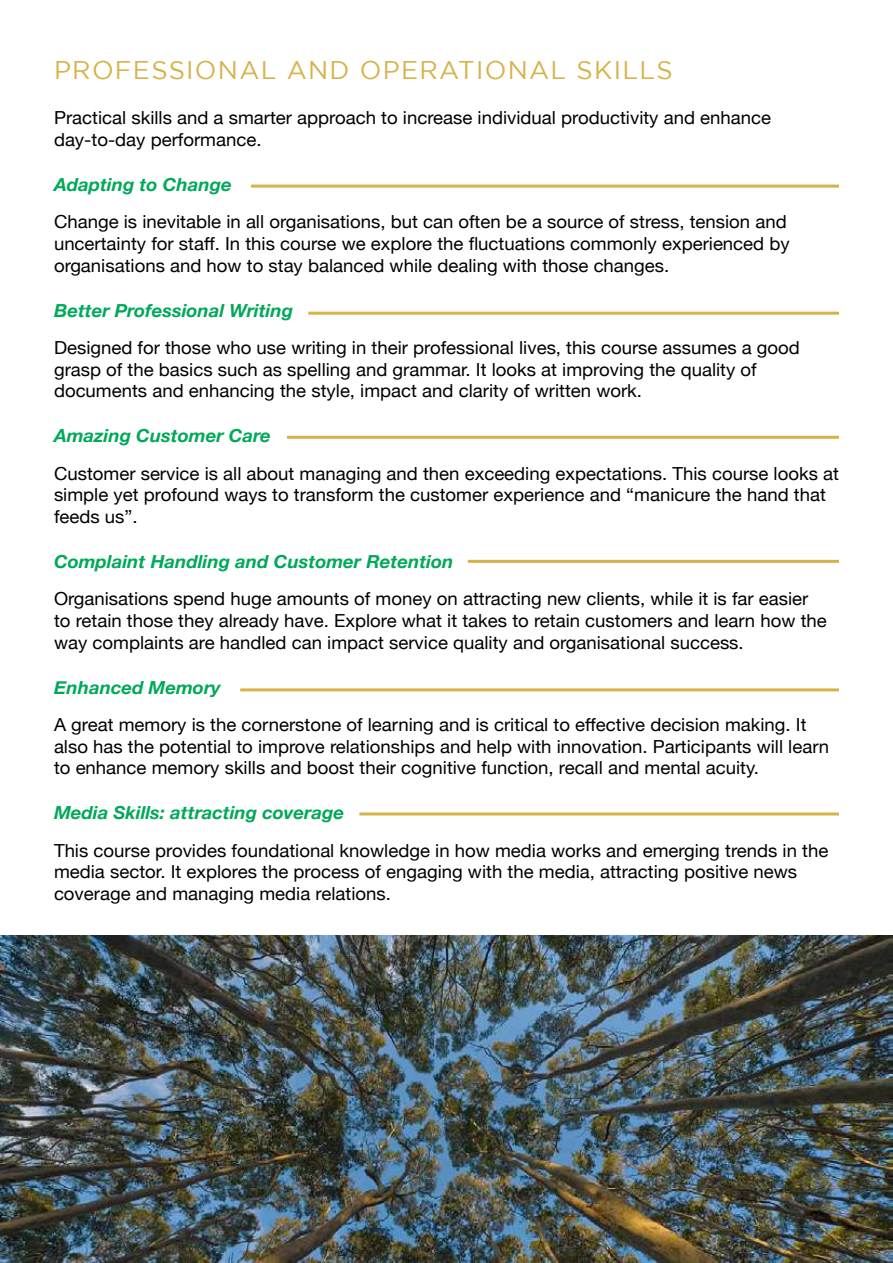
<style>
.page{position:relative;width:893px;height:1263px;background:#fff}
.page>*{position:absolute;margin:0;border:0;box-sizing:border-box;transform-origin:0 0}
.t1{font:25.5px "Gotham";letter-spacing:.05em;color:#d6b247}
.t2{font:18px/21.6px "Helvetica Neue";color:#000}
.t3{font:italic 700 18px "Helvetica Neue";color:#00a959}
</style>
<div class="page">
<hr style="left:251px;top:185px;width:588px;height:3px;background:#d6b247">
<hr style="left:308px;top:312px;width:531px;height:3px;background:#d6b247">
<hr style="left:287px;top:436px;width:552px;height:3px;background:#d6b247">
<hr style="left:468px;top:560px;width:371px;height:3px;background:#d6b247">
<hr style="left:240px;top:688px;width:599px;height:3px;background:#d6b247">
<hr style="left:359px;top:812px;width:480px;height:3px;background:#d6b247">
<img style="left:0;top:935px;width:893px;height:328px">
<h1 class="t1" style="left:54px;top:61px;width:620px">PROFESSIONAL AND OPERATIONAL SKILLS</h1>
<p class="t2" style="left:54px;top:108px;width:719px">Practical skills and a smarter approach to increase individual productivity and enhance day-to-day performance.</p>
<p class="t3" style="left:54px;top:170px;width:179px">Adapting to Change</p>
<p class="t2" style="left:54px;top:212px;width:737px">Change is inevitable in all organisations, but can often be a source of stress, tension and uncertainty for staff. In this course we explore the fluctuations commonly experienced by organisations and how to stay balanced while dealing with those changes.</p>
<p class="t3" style="left:54px;top:303px;width:241px">Better Professional Writing</p>
<p class="t2" style="left:54px;top:338px;width:747px">Designed for those who use writing in their professional lives, this course assumes a good grasp of the basics such as spelling and grammar. It looks at improving the quality of documents and enhancing the style, impact and clarity of written work.</p>
<p class="t3" style="left:54px;top:429px;width:218px">Amazing Customer Care</p>
<p class="t2" style="left:54px;top:464px;width:786px">Customer service is all about managing and then exceeding expectations. This course looks at simple yet profound ways to transform the customer experience and “manicure the hand that feeds us”.</p>
<p class="t3" style="left:54px;top:547px;width:401px">Complaint Handling and Customer Retention</p>
<p class="t2" style="left:54px;top:589px;width:774px">Organisations spend huge amounts of money on attracting new clients, while it is far easier to retain those they already have. Explore what it takes to retain customers and learn how the way complaints are handled can impact service quality and organisational success.</p>
<p class="t3" style="left:54px;top:673px;width:168px">Enhanced Memory</p>
<p class="t2" style="left:54px;top:715px;width:777px">A great memory is the cornerstone of learning and is critical to effective decision making. It also has the potential to improve relationships and help with innovation. Participants will learn to enhance memory skills and boost their cognitive function, recall and mental acuity.</p>
<p class="t3" style="left:54px;top:799px;width:292px">Media Skills: attracting coverage</p>
<p class="t2" style="left:54px;top:841px;width:776px">This course provides foundational knowledge in how media works and emerging trends in the media sector. It explores the process of engaging with the media, attracting positive news coverage and managing media relations.</p>
</div>
